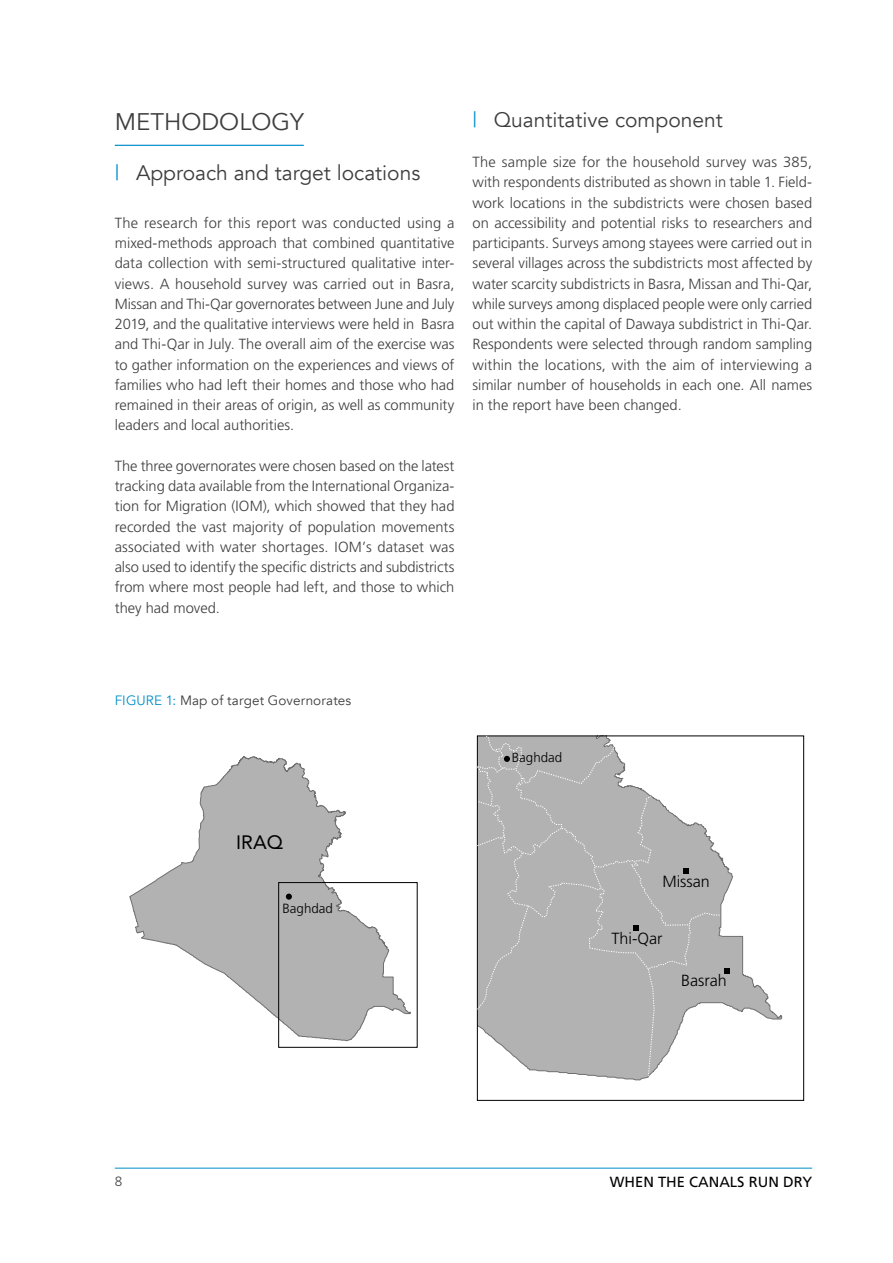
<style>
.page{position:relative;width:893px;height:1263px;background:#fff}
.page>*{position:absolute;margin:0;border:0;box-sizing:border-box;transform-origin:0 0}
.t1{font:24px "Avenir";color:#3e3e40}
.t2{font:21px "Avenir";color:#3e3e40}
.t3{font:19.35px "Avenir";color:#000}
.t4{font:300 16.2px "Frutiger LT Std";color:#000}
.t5{font:300 14.7px/20.2px "Frutiger LT Std";color:#3e3e40;text-align:justify}
.t6{font:14.7px "Frutiger LT Std";color:#000}
.t7{font:13.5px "Avenir";letter-spacing:.01em;color:#3e3e40}
.t8{font:300 13.5px "Frutiger LT Std";color:#444342}
.t9{font:300 13.35px "Frutiger LT Std";color:#000}
.s1{color:#008eca}
</style>
<div class="page">
<hr style="left:115px;top:1168px;width:697px;height:1px;background:#008eca">
<hr style="left:115px;top:145px;width:189px;height:1px;background:#008eca">
<svg style="left:129px;top:782px;width:282px;height:259px"></svg>
<svg style="left:218px;top:756px;width:128px;height:138px"></svg>
<div style="left:286px;top:893px;width:6px;height:7px;background:#000;border-radius:50%"></div>
<svg style="left:595px;top:872px;width:187px;height:208px"></svg>
<div style="left:278px;top:882px;width:139px;height:165px;border:1px solid #000"></div>
<svg style="left:477px;top:735px;width:253px;height:341px"></svg>
<h1 class="t1" style="left:115px;top:108px;width:190px">METHODOLOGY</h1>
<h2 class="t2" style="left:115px;top:160px;width:307px"><span class="s1">|</span> Approach and target locations</h2>
<p class="t5" style="left:115px;top:213px;width:341px">The research for this report was conducted using a mixed-methods approach that combined quantitative data collection with semi-structured qualitative inter&shy;views. A household survey was carried out in Basra, Missan and Thi-Qar governorates between June and July 2019, and the qualitative interviews were held in Basra and Thi-Qar in July. The overall aim of the exercise was to gather information on the experiences and views of families who had left their homes and those who had remained in their areas of origin, as well as community leaders and local authorities.</p>
<p class="t5" style="left:115px;top:456px;width:341px">The three governorates were chosen based on the latest tracking data available from the International Organiza&shy;tion for Migration (IOM), which showed that they had recorded the vast majority of population movements associated with water shortages. IOM’s dataset was also used to identify the specific districts and subdistricts from where most people had left, and those to which they had moved.</p>
<h2 class="t2" style="left:472px;top:108px;width:252px"><span class="s1">|</span> Quantitative component</h2>
<p class="t5" style="left:472px;top:152px;width:341px">The sample size for the household survey was 385, with respondents distributed as shown in table 1. Field&shy;work locations in the subdistricts were chosen based on accessibility and potential risks to researchers and participants. Surveys among stayees were carried out in several villages across the subdistricts most affected by water scarcity subdistricts in Basra, Missan and Thi-Qar, while surveys among displaced people were only carried out within the capital of Dawaya subdistrict in Thi-Qar.<br>Respondents were selected through random sampling within the locations, with the aim of interviewing a similar number of households in each one. All names in the report have been changed.</p>
<p class="t7" style="left:115px;top:692px;width:238px"><span class="s1">FIGURE 1:</span> Map of target Governorates</p>
<h3 class="t3" style="left:236px;top:826px;width:48px">IRAQ</h3>
<p class="t9" style="left:283px;top:901px;width:52px">Baghdad</p>
<p class="t9" style="left:512px;top:750px;width:52px">Baghdad</p>
<p class="t4" style="left:662px;top:872px;width:49px">Missan</p>
<p class="t4" style="left:611px;top:930px;width:53px">Thi-Qar</p>
<p class="t4" style="left:681px;top:971px;width:47px">Basrah</p>
<p class="t8" style="left:115px;top:1174px;width:9px">8</p>
<p class="t6" style="left:610px;top:1173px;width:204px">WHEN THE CANALS RUN DRY</p>
</div>
